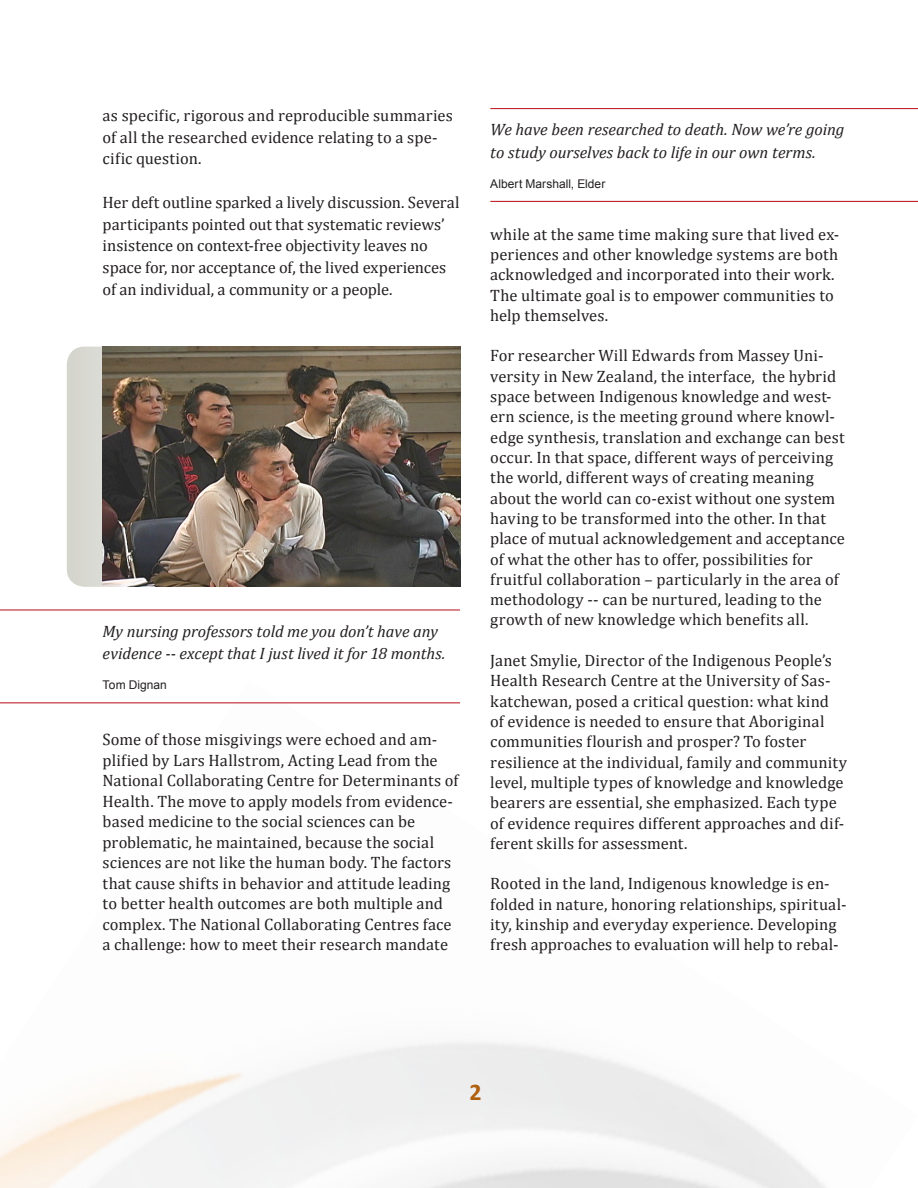
<style>
.page{position:relative;width:918px;height:1188px;background:#fff}
.page>*{position:absolute;margin:0;border:0;box-sizing:border-box;transform-origin:0 0}
.NCCAH-title1{font:700 24px "Calibri";color:#b05f0f}
.NCCAH-body1{font:16.5px/20.2px "Cambria";letter-spacing:.005em;color:#231f20}
.NCCAH-body1-QUOTE{font:italic 16.5px/22.5px "Cambria";letter-spacing:-.005em;color:#231f20}
.NCCAH-body1-REFERENC{font:12px "Arial";color:#231f20}
</style>
<div class="page">
<div style="left:67px;top:347px;width:393px;height:240px;background:#d8d8d1;border-radius:18px"></div>
<hr style="left:0;top:609px;width:460px;height:2px;background:#c0262d">
<hr style="left:0;top:702px;width:460px;height:1px;background:#c0262d">
<img style="left:103px;top:347px;width:357px;height:240px">
<hr style="left:490px;top:108px;width:428px;height:1px;background:#c0262d">
<hr style="left:490px;top:201px;width:428px;height:1px;background:#c0262d">
<p class="NCCAH-body1" style="left:103px;top:104px;width:352px;line-height:21.8px">as specific, rigorous and reproducible summaries of all the researched evidence relating to a spe&shy;cific question.</p>
<p class="NCCAH-body1" style="left:103px;top:191px;width:358px;line-height:21.8px">Her deft outline sparked a lively discussion. Several participants pointed out that systematic reviews’ insistence on context-free objectivity leaves no space for, nor acceptance of, the lived experiences of an individual, a community or a people.</p>
<p class="NCCAH-body1-QUOTE" style="left:103px;top:619px;width:344px">My nursing professors told me you don’t have any evidence -- except that I just lived it for 18 months.</p>
<p class="NCCAH-body1-REFERENC" style="left:103px;top:677px;width:66px">Tom Dignan</p>
<p class="NCCAH-body1" style="left:103px;top:729px;width:358px">Some of those misgivings were echoed and am&shy;plified by Lars Hallstrom, Acting Lead from the National Collaborating Centre for Determinants of Health. The move to apply models from evidence&shy;based medicine to the social sciences can be problematic, he maintained, because the social sciences are not like the human body. The factors that cause shifts in behavior and attitude leading to better health outcomes are both multiple and complex. The National Collaborating Centres face a challenge: how to meet their research mandate</p>
<p class="NCCAH-body1-QUOTE" style="left:490px;top:118px;width:356px">We have been researched to death. Now we’re going to study ourselves back to life in our own terms.</p>
<p class="NCCAH-body1-REFERENC" style="left:490px;top:176px;width:117px">Albert Marshall, Elder</p>
<p class="NCCAH-body1" style="left:490px;top:224px;width:350px">while at the same time making sure that lived ex&shy;periences and other knowledge systems are both acknowledged and incorporated into their work.<br>The ultimate goal is to empower communities to help themselves.</p>
<p class="NCCAH-body1" style="left:490px;top:346px;width:356px">For researcher Will Edwards from Massey Uni&shy;versity in New Zealand, the interface, the hybrid space between Indigenous knowledge and west&shy;ern science, is the meeting ground where knowl&shy;edge synthesis, translation and exchange can best occur. In that space, different ways of perceiving the world, different ways of creating meaning about the world can co-exist without one system having to be transformed into the other. In that place of mutual acknowledgement and acceptance of what the other has to offer, possibilities for fruitful collaboration – particularly in the area of methodology -- can be nurtured, leading to the growth of new knowledge which benefits all.</p>
<p class="NCCAH-body1" style="left:490px;top:650px;width:358px">Janet Smylie, Director of the Indigenous People’s Health Research Centre at the University of Sas&shy;katchewan, posed a critical question: what kind<br>of evidence is needed to ensure that Aboriginal communities flourish and prosper? To foster resilience at the individual, family and community level, multiple types of knowledge and knowledge bearers are essential, she emphasized. Each type of evidence requires different approaches and dif&shy;ferent skills for assessment.</p>
<p class="NCCAH-body1" style="left:490px;top:874px;width:358px">Rooted in the land, Indigenous knowledge is en&shy;folded in nature, honoring relationships, spiritual&shy;ity, kinship and everyday experience. Developing fresh approaches to evaluation will help to rebal-</p>
<p class="NCCAH-title1" style="left:470px;top:1077px;width:14px">2</p>
</div>
